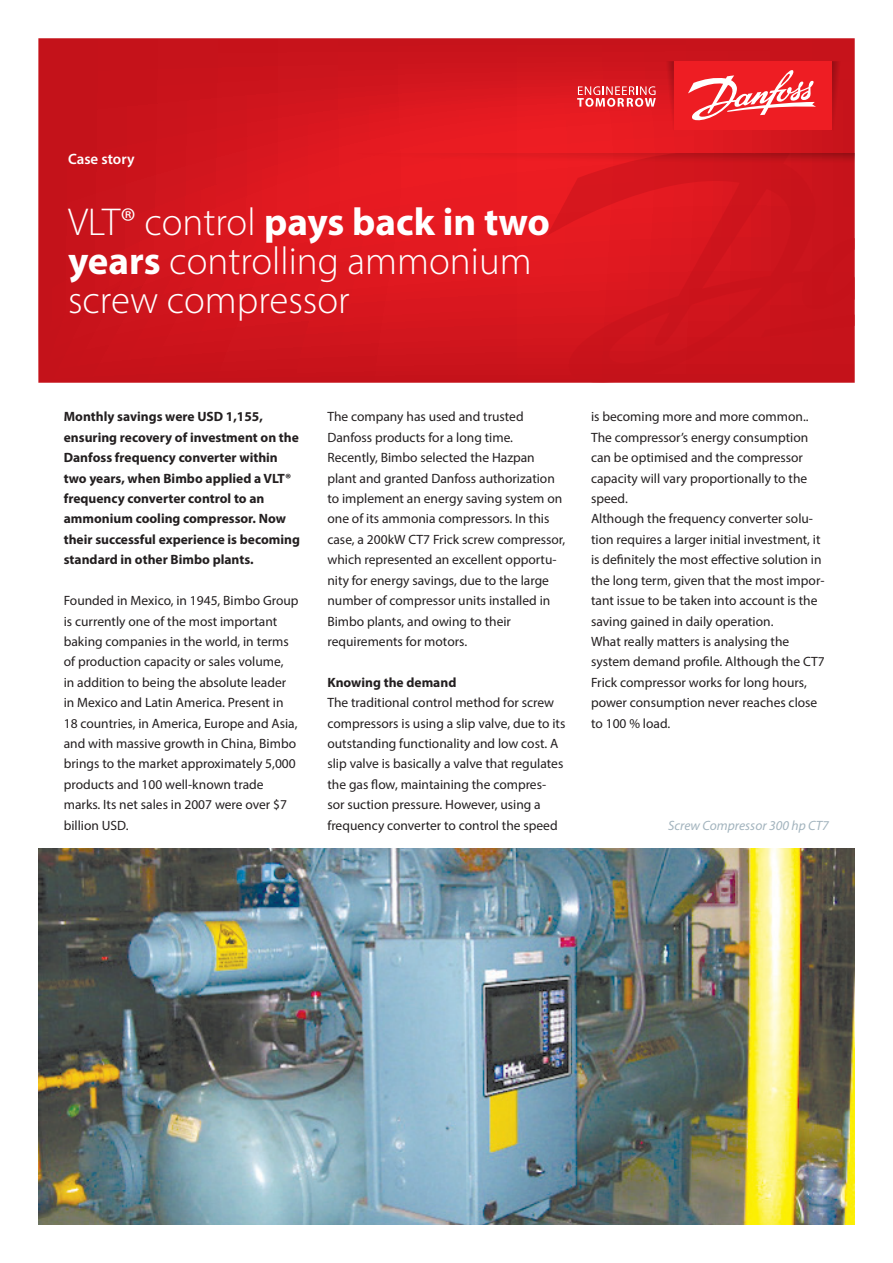
<style>
.page{position:relative;width:893px;height:1263px;background:#fff}
.page>*{position:absolute;margin:0;border:0;box-sizing:border-box;transform-origin:0 0}
.Front_page__Headline{font:300 39px/39px "Myriad Pro";color:#fff}
.Front_page__Document{font:600 15px "Myriad Pro";color:#fff}
.Br{font:13.5px/20.4px "Myriad Pro";color:#231f20}
.Br-2{font:700 13.5px/20.4px "Myriad Pro";color:#231f20}
.Br-3{font:italic 13.5px "Myriad Pro";color:#a3b4be}
.s1{font-weight:700}
</style>
<div class="page">
<svg style="left:38px;top:38px;width:817px;height:345px;background:#d3161e"></svg>
<svg style="left:547px;top:166px;width:308px;height:217px;background:#d1151d"></svg>
<svg style="left:832px;top:61px;width:12px;height:69px"></svg>
<svg style="left:358px;top:153px;width:497px;height:13px;background:#d5171e"></svg>
<div style="left:674px;top:61px;width:158px;height:69px;background:#ee1d23"></div>
<svg style="left:577px;top:61px;width:97px;height:69px;background:#dd2b32"></svg>
<svg style="left:688px;top:70px;width:128px;height:51px"></svg>
<img style="left:38px;top:848px;width:817px;height:377px">
<p class="Front_page__Document" style="left:68px;top:150px;width:68px">Case story</p>
<p class="Front_page__Headline" style="left:68px;top:202px;width:484px">VLT® control <span class="s1">pays back in two years</span> controlling ammonium screw compressor</p>
<p class="Br-2" style="left:64px;top:406px;width:238px">Monthly savings were USD 1,155, ensuring recovery of investment on the Danfoss frequency converter within two years, when Bimbo applied a VLT® frequency converter control to an ammonium cooling compressor. Now their successful experience is becoming standard in other Bimbo plants.</p>
<p class="Br" style="left:64px;top:590px;width:236px">Founded in Mexico, in 1945, Bimbo Group is currently one of the most important baking companies in the world, in terms of production capacity or sales volume,<br>in addition to being the absolute leader in Mexico and Latin America. Present in 18 countries, in America, Europe and Asia, and with massive growth in China, Bimbo brings to the market approximately 5,000 products and 100 well-known trade marks. Its net sales in 2007 were over $7 billion USD.</p>
<p class="Br" style="left:327px;top:406px;width:239px">The company has used and trusted Danfoss products for a long time.<br>Recently, Bimbo selected the Hazpan plant and granted Danfoss authorization to implement an energy saving system on one of its ammonia compressors. In this case, a 200kW CT7 Frick screw compressor, which represented an excellent opportu&shy;nity for energy savings, due to the large number of compressor units installed in Bimbo plants, and owing to their requirements for motors.</p>
<p class="Br-2" style="left:327px;top:672px;width:130px">Knowing the demand</p>
<p class="Br" style="left:327px;top:692px;width:239px">The traditional control method for screw compressors is using a slip valve, due to its outstanding functionality and low cost. A slip valve is basically a valve that regulates the gas flow, maintaining the compres&shy;sor suction pressure. However, using a frequency converter to control the speed</p>
<p class="Br" style="left:591px;top:406px;width:219px">is becoming more and more common..</p>
<p class="Br" style="left:591px;top:427px;width:219px">The compressor’s energy consumption can be optimised and the compressor capacity will vary proportionally to the speed.</p>
<p class="Br" style="left:591px;top:508px;width:235px">Although the frequency converter solu&shy;tion requires a larger initial investment, it is definitely the most effective solution in the long term, given that the most impor&shy;tant issue to be taken into account is the saving gained in daily operation.</p>
<p class="Br" style="left:591px;top:631px;width:235px">What really matters is analysing the system demand profile. Although the CT7<br>Frick compressor works for long hours, power consumption never reaches close to 100 % load.</p>
<p class="Br-3" style="left:668px;top:817px;width:162px">Screw Compressor 300 hp CT7</p>
</div>
